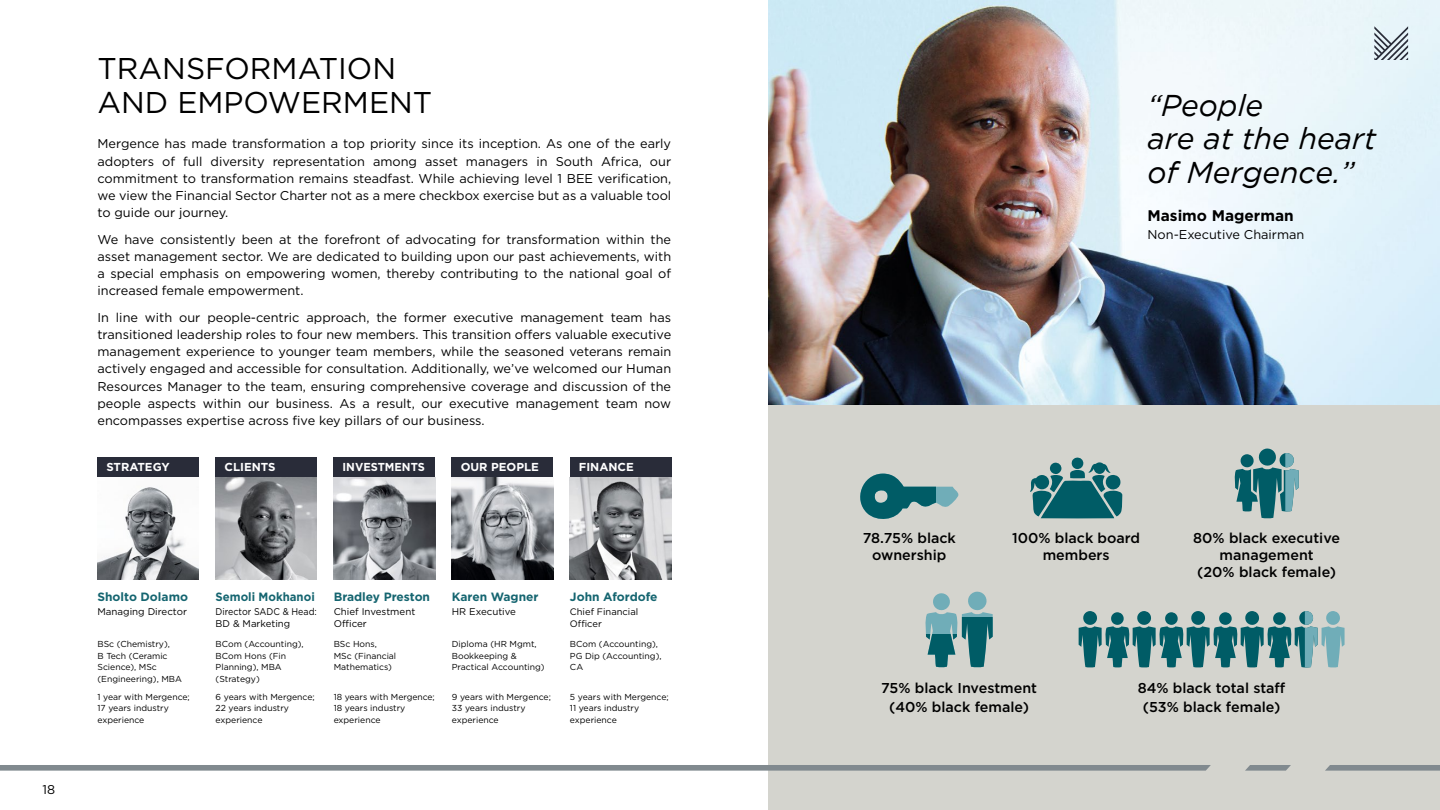
<style>
.page{position:relative;width:1440px;height:810px;background:#fff}
.page>*{position:absolute;margin:0;border:0;box-sizing:border-box;transform-origin:0 0}
.t1{font:italic 30px/33.8px "Gotham";color:#000}
.t2{font:30px/33.8px "Gotham";color:#000}
.t3{font:700 15.38px "Gotham";color:#000}
.t4{font:500 14.25px/17.1px "Gotham";color:#000;text-align:center}
.t5{font:12.75px/17.2px "Gotham";color:#000;text-align:justify}
.t6{font:700 12px "Gotham";color:#156570}
.t7{font:700 12px "Gotham";color:#156570;scale:.95 1}
.t8{font:700 11.55px "Gotham";color:#fff}
.t9{font:700 11.55px "Gotham";color:#fff;scale:.96 1}
.t10{font:9.75px/12px "Gotham";color:#000}
.t11{font:9.75px/12px "Gotham";color:#000;scale:.91 1}
.t12{font:9.38px/12px "Gotham";color:#000}
.t13{font:8.7px/11.6px "Gotham";color:#000}
</style>
<div class="page">
<img style="left:769px;top:0;width:671px;height:405px">
<div style="left:769px;top:405px;width:671px;height:405px;background:#d4d4ce"></div>
<svg style="left:0;top:765px;width:1211px;height:6px;background:#879094"></svg>
<svg style="left:1325px;top:765px;width:115px;height:6px"></svg>
<svg style="left:1245px;top:765px;width:46px;height:6px"></svg>
<svg style="left:1374px;top:26px;width:34px;height:34px"></svg>
<svg style="left:860px;top:473px;width:98px;height:46px"></svg>
<svg style="left:1030px;top:457px;width:92px;height:61px"></svg>
<svg style="left:1234px;top:448px;width:65px;height:71px"></svg>
<svg style="left:925px;top:591px;width:68px;height:77px"></svg>
<svg style="left:925px;top:634px;width:33px;height:34px"></svg>
<svg style="left:1079px;top:611px;width:266px;height:57px"></svg>
<div style="left:98px;top:458px;width:101px;height:20px;background:#292c39"></div>
<div style="left:216px;top:458px;width:101px;height:20px;background:#292c39"></div>
<div style="left:334px;top:458px;width:101px;height:20px;background:#292c39"></div>
<div style="left:452px;top:458px;width:101px;height:20px;background:#292c39"></div>
<div style="left:570px;top:458px;width:101px;height:20px;background:#292c39"></div>
<img style="left:334px;top:478px;width:101px;height:101px">
<img style="left:570px;top:478px;width:101px;height:101px">
<img style="left:452px;top:478px;width:101px;height:101px">
<img style="left:216px;top:478px;width:101px;height:101px">
<img style="left:98px;top:487px;width:101px;height:92px">
<h1 class="t2" style="left:98px;top:51px;width:336px">TRANSFORMATION<br>AND EMPOWERMENT</h1>
<p class="t5" style="left:98px;top:135px;width:575px">Mergence has made transformation a top priority since its inception. As one of the early adopters of full diversity representation among asset managers in South Africa, our commitment to transformation remains steadfast. While achieving level 1 BEE verification, we view the Financial Sector Charter not as a mere checkbox exercise but as a valuable tool to guide our journey.</p>
<p class="t5" style="left:98px;top:230px;width:575px">We have consistently been at the forefront of advocating for transformation within the asset management sector. We are dedicated to building upon our past achievements, with a special emphasis on empowering women, thereby contributing to the national goal of increased female empowerment.</p>
<p class="t5" style="left:98px;top:308px;width:575px">In line with our people-centric approach, the former executive management team has transitioned leadership roles to four new members. This transition offers valuable executive management experience to younger team members, while the seasoned veterans remain actively engaged and accessible for consultation. Additionally, we’ve welcomed our Human Resources Manager to the team, ensuring comprehensive coverage and discussion of the people aspects within our business. As a result, our executive management team now encompasses expertise across five key pillars of our business.</p>
<p class="t8" style="left:106px;top:460px;width:65px">STRATEGY</p>
<p class="t8" style="left:224px;top:460px;width:53px">CLIENTS</p>
<p class="t9" style="left:343px;top:460px;width:87px">INVESTMENTS</p>
<p class="t8" style="left:461px;top:460px;width:80px">OUR PEOPLE</p>
<p class="t8" style="left:579px;top:460px;width:57px">FINANCE</p>
<p class="t5" style="left:42px;top:781px;width:14px">18</p>
<p class="t6" style="left:98px;top:589px;width:92px">Sholto Dolamo</p>
<p class="t10" style="left:98px;top:605px;width:91px">Managing Director</p>
<p class="t13" style="left:98px;top:638px;width:86px">BSc (Chemistry),<br>B Tech (Ceramic<br>Science), MSc (Engineering), MBA</p>
<p class="t13" style="left:98px;top:691px;width:94px">1 year with Mergence;<br>17 years industry experience</p>
<p class="t7" style="left:216px;top:589px;width:106px">Semoli Mokhanoi</p>
<p class="t11" style="left:216px;top:605px;width:113px">Director SADC &amp; Head:<br>BD &amp; Marketing</p>
<p class="t13" style="left:216px;top:638px;width:90px">BCom (Accounting),<br>BCom Hons (Fin<br>Planning), MBA (Strategy)</p>
<p class="t13" style="left:216px;top:691px;width:101px">6 years with Mergence;<br>22 years industry experience</p>
<p class="t6" style="left:334px;top:589px;width:98px">Bradley Preston</p>
<p class="t10" style="left:334px;top:605px;width:83px">Chief Investment<br>Officer</p>
<p class="t13" style="left:334px;top:638px;width:64px">BSc Hons,<br>MSc (Financial<br>Mathematics)</p>
<p class="t13" style="left:334px;top:691px;width:103px">18 years with Mergence;<br>18 years industry experience</p>
<p class="t6" style="left:452px;top:589px;width:88px">Karen Wagner</p>
<p class="t10" style="left:452px;top:605px;width:66px">HR Executive</p>
<p class="t13" style="left:452px;top:638px;width:94px">Diploma (HR Mgmt,<br>Bookkeeping &amp;<br>Practical Accounting)</p>
<p class="t13" style="left:452px;top:691px;width:101px">9 years with Mergence;<br>33 years industry experience</p>
<p class="t6" style="left:570px;top:589px;width:89px">John Afordofe</p>
<p class="t12" style="left:570px;top:605px;width:70px">Chief Financial<br>Officer</p>
<p class="t13" style="left:570px;top:638px;width:93px">BCom (Accounting),<br>PG Dip (Accounting),<br>CA</p>
<p class="t13" style="left:570px;top:691px;width:100px">5 years with Mergence;<br>11 years industry experience</p>
<h1 class="t1" style="left:1148px;top:88px;width:230px">“People<br>are at the heart of Mergence.”</h1>
<p class="t3" style="left:1148px;top:206px;width:148px">Masimo Magerman</p>
<p class="t5" style="left:1148px;top:226px;width:158px">Non-Executive Chairman</p>
<p class="t4" style="left:863px;top:529px;width:95px">78.75% black ownership</p>
<p class="t4" style="left:1012px;top:529px;width:130px">100% black board members</p>
<p class="t4" style="left:1193px;top:529px;width:148px">80% black executive management<br>(20% black female)</p>
<p class="t4" style="left:881px;top:678px;width:157px;line-height:18.8px">75% black Investment (40% black female)</p>
<p class="t4" style="left:1138px;top:678px;width:149px;line-height:18.8px">84% black total staff (53% black female)</p>
</div>
